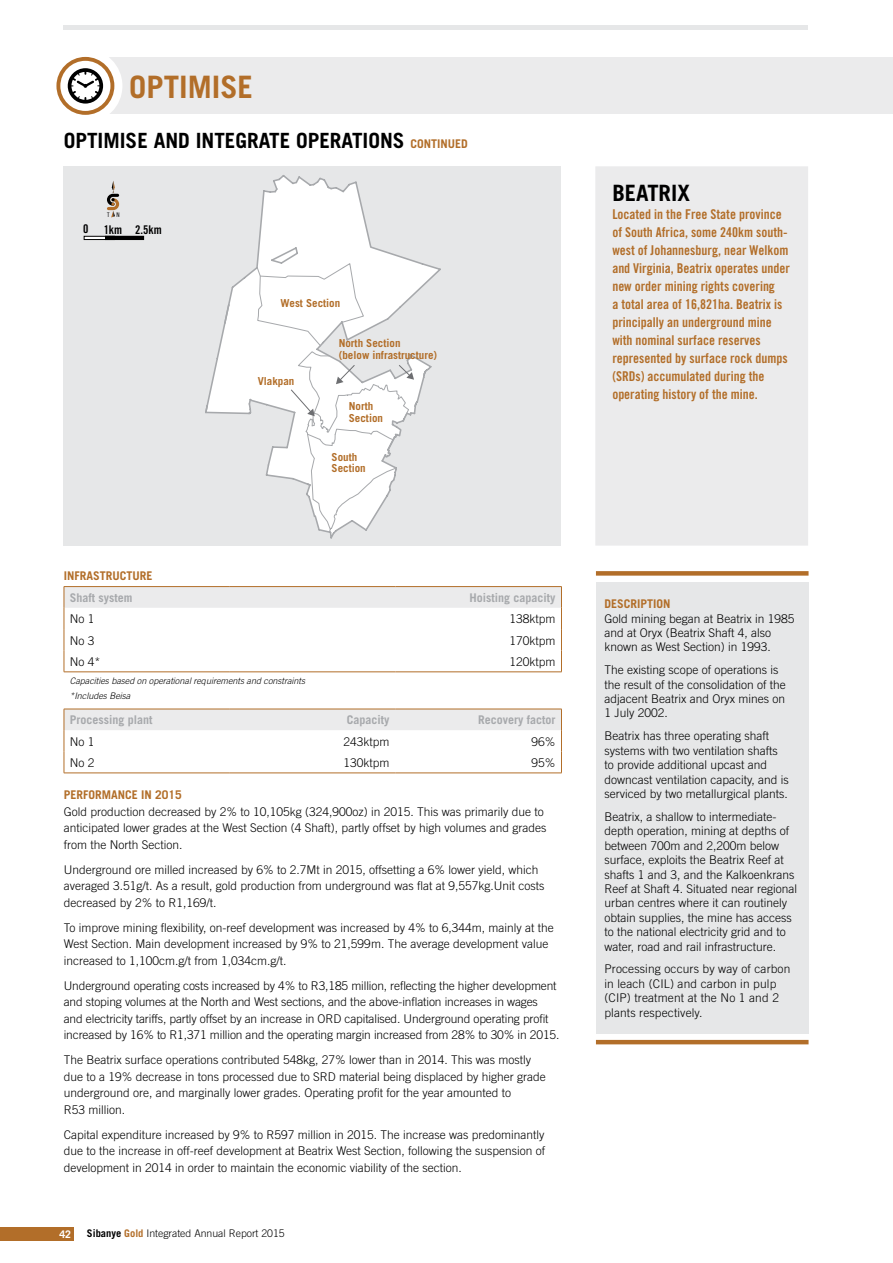
<style>
.page{position:relative;width:893px;height:1263px;background:#fff}
.page>*{position:absolute;margin:0;border:0;box-sizing:border-box;transform-origin:0 0}
.heading_2{font:700 30.9px "Trade Gothic";color:#b26e29}
.heading_1{font:700 22.5px "Trade Gothic";color:#000}
.t1{font:700 21px "Trade Gothic";color:#000}
.Intro_paragraph{font:13.5px/18px "Trade Gothic Bold Cond Twenty";color:#b26e29}
.Body_copy{font:300 12px/14.4px "Trade Gothic";color:#000}
.Body_copy-2{font:700 12px "Trade Gothic";color:#a7a9ac}
.heading_2-2{font:700 12px "Trade Gothic";color:#b26e29}
.heading_1-2{font:700 12px "Trade Gothic";color:#b26e29}
.t2{font:12px "Trade Gothic Bold Cond Twenty";color:#000}
.t3{font:700 10.95px/11.7px "Trade Gothic";color:#b26e29}
.t4{font:300 10.5px "Trade Gothic";color:#000}
.t5{font:700 10.5px "Trade Gothic";color:#fff}
.footnote{font:italic 300 9px "Trade Gothic";color:#000}
.t6{font:6.3px "Trade Gothic Cond Eighteen";color:#000}
.s1{font-size:12px;color:#b26e29}
.s2{font-weight:700}
.s3{font-weight:700;color:#b26e29}
</style>
<div class="page">
<div style="left:595px;top:166px;width:213px;height:380px;background:#ebebec"></div>
<div style="left:596px;top:582px;width:212px;height:452px;background:#e6e7e8"></div>
<div style="left:596px;top:571px;width:212px;height:5px;background:#b26e29"></div>
<hr style="left:596px;top:1040px;width:212px;height:4px;background:#b26e29">
<svg style="left:64px;top:587px;width:497px;height:143px"></svg>
<hr style="left:64px;top:709px;width:166px;height:1px;background:#b26e29">
<hr style="left:230px;top:709px;width:166px;height:1px;background:#b26e29">
<hr style="left:396px;top:709px;width:166px;height:1px;background:#b26e29">
<svg style="left:64px;top:709px;width:1px;height:64px"></svg>
<svg style="left:561px;top:709px;width:1px;height:64px"></svg>
<hr style="left:64px;top:586px;width:166px;height:1px;background:#b26e29">
<hr style="left:230px;top:586px;width:166px;height:1px;background:#b26e29">
<hr style="left:396px;top:586px;width:166px;height:1px;background:#b26e29">
<svg style="left:64px;top:587px;width:1px;height:85px"></svg>
<svg style="left:561px;top:587px;width:1px;height:85px"></svg>
<hr style="left:64px;top:672px;width:166px;height:1px;background:#b26e29">
<hr style="left:230px;top:672px;width:166px;height:1px;background:#b26e29">
<hr style="left:396px;top:672px;width:166px;height:1px;background:#b26e29">
<hr style="left:64px;top:773px;width:166px;height:1px;background:#b26e29">
<hr style="left:230px;top:773px;width:166px;height:1px;background:#b26e29">
<hr style="left:396px;top:773px;width:166px;height:1px;background:#b26e29">
<div style="left:64px;top:166px;width:497px;height:380px;background:#e6e7e8"></div>
<svg style="left:204px;top:173px;width:238px;height:367px"></svg>
<svg style="left:204px;top:246px;width:222px;height:287px"></svg>
<div style="left:85px;top:57px;width:808px;height:57px;background:#ebebec"></div>
<div style="left:48px;top:49px;width:74px;height:74px;background:#fff;border-radius:50%"></div>
<svg style="left:58px;top:59px;width:54px;height:54px"></svg>
<div style="left:56px;top:57px;width:58px;height:58px;border:4px solid #b26e29;border-radius:50%"></div>
<svg style="left:68px;top:68px;width:35px;height:36px"></svg>
<div style="left:84px;top:236px;width:31px;height:4px;border:1px solid #000"></div>
<div style="left:105px;top:236px;width:39px;height:4px;border:1px solid #000"></div>
<svg style="left:107px;top:181px;width:12px;height:36px"></svg>
<div style="left:0;top:1227px;width:74px;height:13px;background:#b26e29"></div>
<hr style="left:64px;top:26px;width:744px;height:4px;background:#e6e7e8">
<p class="heading_2" style="left:129px;top:68px;width:125px">OPTIMISE</p>
<p class="t1" style="left:64px;top:128px;width:406px">OPTIMISE AND INTEGRATE OPERATIONS <span class="s1">CONTINUED</span></p>
<p class="t6" style="left:107px;top:211px;width:14px">T N</p>
<p class="t2" style="left:83px;top:222px;width:7px">0</p>
<p class="t2" style="left:104px;top:222px;width:60px">1km 2.5km</p>
<p class="t3" style="left:281px;top:297px;width:61px">West Section</p>
<p class="t3" style="left:258px;top:375px;width:38px">Vlakpan</p>
<p class="t3" style="left:339px;top:337px;width:100px">North Section<br>(below infrastructure)</p>
<p class="t3" style="left:349px;top:400px;width:36px">North<br>Section</p>
<p class="t3" style="left:332px;top:451px;width:36px">South<br>Section</p>
<p class="heading_2-2" style="left:64px;top:569px;width:90px">INFRASTRUCTURE</p>
<p class="Body_copy-2" style="left:70px;top:590px;width:64px">Shaft system</p>
<p class="Body_copy-2" style="left:469px;top:590px;width:88px">Hoisting capacity</p>
<p class="Body_copy" style="left:70px;top:611px;width:26px">No 1</p>
<p class="Body_copy" style="left:509px;top:611px;width:48px">138ktpm</p>
<p class="Body_copy" style="left:70px;top:633px;width:26px">No 3</p>
<p class="Body_copy" style="left:509px;top:633px;width:48px">170ktpm</p>
<p class="Body_copy" style="left:70px;top:654px;width:32px">No 4*</p>
<p class="Body_copy" style="left:509px;top:654px;width:48px">120ktpm</p>
<p class="footnote" style="left:70px;top:675px;width:237px">Capacities based on operational requirements and constraints</p>
<p class="footnote" style="left:70px;top:690px;width:62px">*Includes Beisa</p>
<p class="Body_copy-2" style="left:70px;top:712px;width:84px">Processing plant</p>
<p class="Body_copy-2" style="left:347px;top:712px;width:44px">Capacity</p>
<p class="Body_copy-2" style="left:478px;top:712px;width:79px">Recovery factor</p>
<p class="Body_copy" style="left:70px;top:734px;width:26px">No 1</p>
<p class="Body_copy" style="left:344px;top:734px;width:48px">243ktpm</p>
<p class="Body_copy" style="left:531px;top:734px;width:26px">96%</p>
<p class="Body_copy" style="left:70px;top:755px;width:26px">No 2</p>
<p class="Body_copy" style="left:344px;top:755px;width:48px">130ktpm</p>
<p class="Body_copy" style="left:531px;top:755px;width:26px">95%</p>
<p class="heading_1-2" style="left:64px;top:787px;width:120px">PERFORMANCE IN 2015</p>
<p class="Body_copy" style="left:64px;top:803px;width:484px;line-height:16.5px">Gold production decreased by 2% to 10,105kg (324,900oz) in 2015. This was primarily due to anticipated lower grades at the West Section (4 Shaft), partly offset by high volumes and grades from the North Section.</p>
<p class="Body_copy" style="left:64px;top:861px;width:482px;line-height:16.5px">Underground ore milled increased by 6% to 2.7Mt in 2015, offsetting a 6% lower yield, which averaged 3.51g/t. As a result, gold production from underground was flat at 9,557kg.Unit costs decreased by 2% to R1,169/t.</p>
<p class="Body_copy" style="left:64px;top:919px;width:492px;line-height:16.5px">To improve mining flexibility, on-reef development was increased by 4% to 6,344m, mainly at the<br>West Section. Main development increased by 9% to 21,599m. The average development value increased to 1,100cm.g/t from 1,034cm.g/t.</p>
<p class="Body_copy" style="left:64px;top:977px;width:497px;line-height:16.5px">Underground operating costs increased by 4% to R3,185 million, reflecting the higher development and stoping volumes at the North and West sections, and the above-inflation increases in wages and electricity tariffs, partly offset by an increase in ORD capitalised. Underground operating profit increased by 16% to R1,371 million and the operating margin increased from 28% to 30% in 2015.</p>
<p class="Body_copy" style="left:64px;top:1051px;width:484px;line-height:16.5px">The Beatrix surface operations contributed 548kg, 27% lower than in 2014. This was mostly due to a 19% decrease in tons processed due to SRD material being displaced by higher grade underground ore, and marginally lower grades. Operating profit for the year amounted to<br>R53 million.</p>
<p class="Body_copy" style="left:64px;top:1126px;width:483px;line-height:16.5px;text-align:justify">Capital expenditure increased by 9% to R597 million in 2015. The increase was predominantly due to the increase in off-reef development at Beatrix West Section, following the suspension of development in 2014 in order to maintain the economic viability of the section.</p>
<p class="t5" style="left:59px;top:1227px;width:13px">42</p>
<p class="t4" style="left:87px;top:1226px;width:199px"><span class="s2">Sibanye</span> <span class="s3">Gold</span> Integrated Annual Report 2015</p>
<p class="heading_1" style="left:612px;top:179px;width:79px">BEATRIX</p>
<p class="Intro_paragraph" style="left:612px;top:205px;width:179px">Located in the Free State province of South Africa, some 240km south&shy;west of Johannesburg, near Welkom and Virginia, Beatrix operates under new order mining rights covering<br>a total area of 16,821ha. Beatrix is principally an underground mine with nominal surface reserves represented by surface rock dumps (SRDs) accumulated during the operating history of the mine.</p>
<p class="heading_2-2" style="left:604px;top:596px;width:68px">DESCRIPTION</p>
<p class="Body_copy" style="left:604px;top:611px;width:192px">Gold mining began at Beatrix in 1985 and at Oryx (Beatrix Shaft 4, also known as West Section) in 1993.</p>
<p class="Body_copy" style="left:604px;top:663px;width:183px">The existing scope of operations is the result of the consolidation of the adjacent Beatrix and Oryx mines on<br>1 July 2002.</p>
<p class="Body_copy" style="left:604px;top:729px;width:186px">Beatrix has three operating shaft systems with two ventilation shafts to provide additional upcast and downcast ventilation capacity, and is serviced by two metallurgical plants.</p>
<p class="Body_copy" style="left:604px;top:809px;width:194px">Beatrix, a shallow to intermediate&shy;depth operation, mining at depths of between 700m and 2,200m below surface, exploits the Beatrix Reef at shafts 1 and 3, and the Kalkoenkrans Reef at Shaft 4. Situated near regional urban centres where it can routinely obtain supplies, the mine has access to the national electricity grid and to water, road and rail infrastructure.</p>
<p class="Body_copy" style="left:604px;top:962px;width:187px">Processing occurs by way of carbon in leach (CIL) and carbon in pulp (CIP) treatment at the No 1 and 2 plants respectively.</p>
</div>
